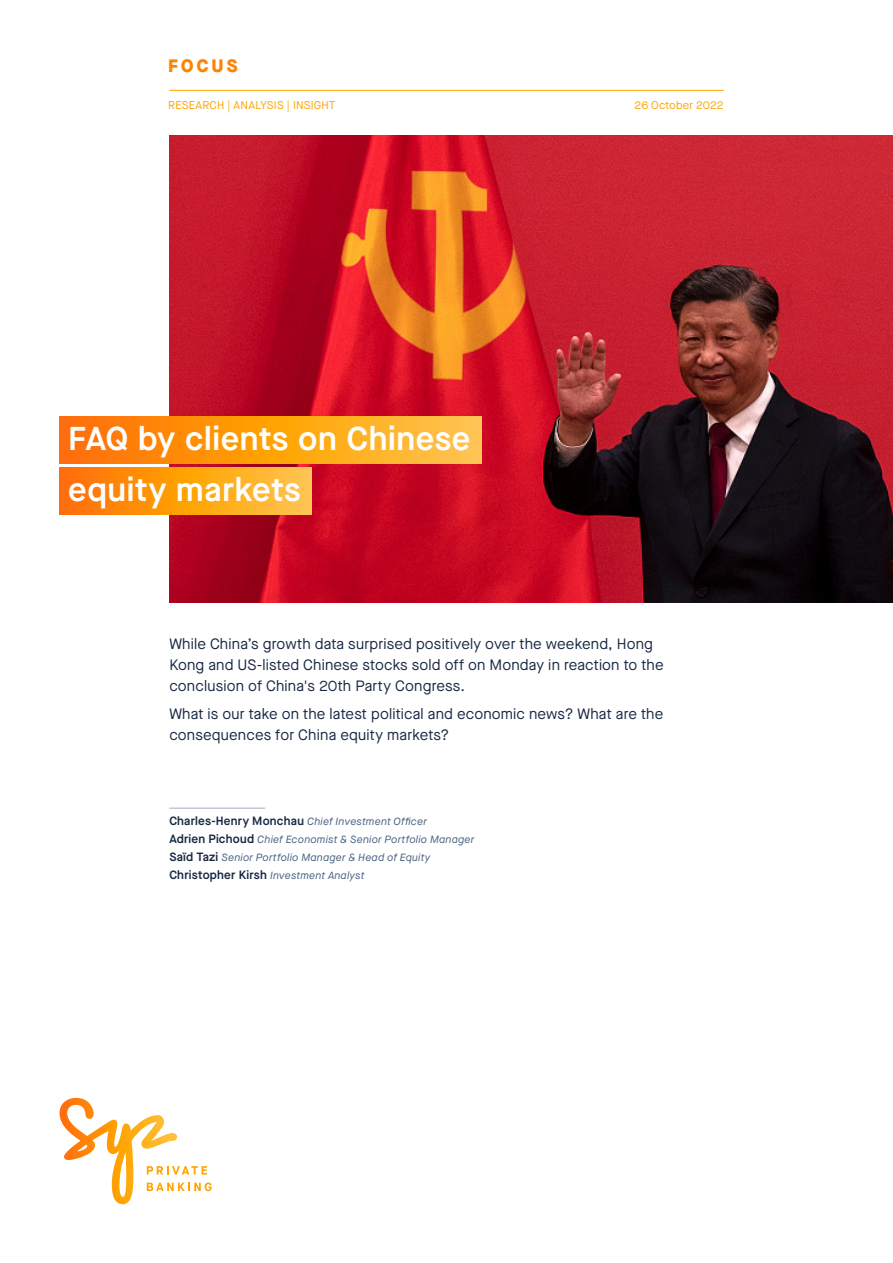
<style>
.page{position:relative;width:893px;height:1263px;background:#fff}
.page>*{position:absolute;margin:0;border:0;box-sizing:border-box;transform-origin:0 0}
.t1{font:600 33px "Maison Neue";letter-spacing:.02em;color:#fff}
.t2{font:800 18px "Maison Neue";letter-spacing:.175em;color:#ff8300}
.t3{font:15px/21px "Maison Neue";letter-spacing:.01em;color:#192944}
.t4{font:11.25px "Maison Neue";letter-spacing:.02em;color:#ffa300}
.t5{font:italic 10.5px/18px "Maison Neue";letter-spacing:.025em;color:#466080}
.s1{font-weight:600;font-style:normal;font-size:12px;color:#192944}
</style>
<div class="page">
<hr style="left:169px;top:90px;width:555px;height:1px;background:#ffa300">
<svg style="left:60px;top:1098px;width:152px;height:106px"></svg>
<hr style="left:169px;top:808px;width:96px;height:1px;background:#a2acbe">
<img style="left:169px;top:135px;width:724px;height:468px">
<svg style="left:60px;top:416px;width:421px;height:48px;background:#ff9d18"></svg>
<svg style="left:60px;top:467px;width:251px;height:48px;background:#ff9d18"></svg>
<p class="t2" style="left:168px;top:53px;width:71px">FOCUS</p>
<p class="t4" style="left:168px;top:98px;width:169px">RESEARCH | ANALYSIS | INSIGHT</p>
<p class="t4" style="left:635px;top:98px;width:91px">26 October 2022</p>
<p class="t1" style="left:68px;top:416px;width:404px">FAQ by clients on Chinese</p>
<p class="t1" style="left:68px;top:467px;width:234px">equity markets</p>
<p class="t3" style="left:169px;top:633px;width:496px">While China’s growth data surprised positively over the weekend, Hong<br>Kong and US-listed Chinese stocks sold off on Monday in reaction to the conclusion of China's 20th Party Congress.</p>
<p class="t3" style="left:169px;top:703px;width:495px">What is our take on the latest political and economic news? What are the consequences for China equity markets?</p>
<p class="t5" style="left:169px;top:813px;width:306px"><span class="s1">Charles-Henry Monchau</span> Chief Investment Officer<br><span class="s1">Adrien Pichoud</span> Chief Economist &amp; Senior Portfolio Manager <span class="s1">Saïd Tazi</span> Senior Portfolio Manager &amp; Head of Equity <span class="s1">Christopher Kirsh</span> Investment Analyst</p>
</div>
